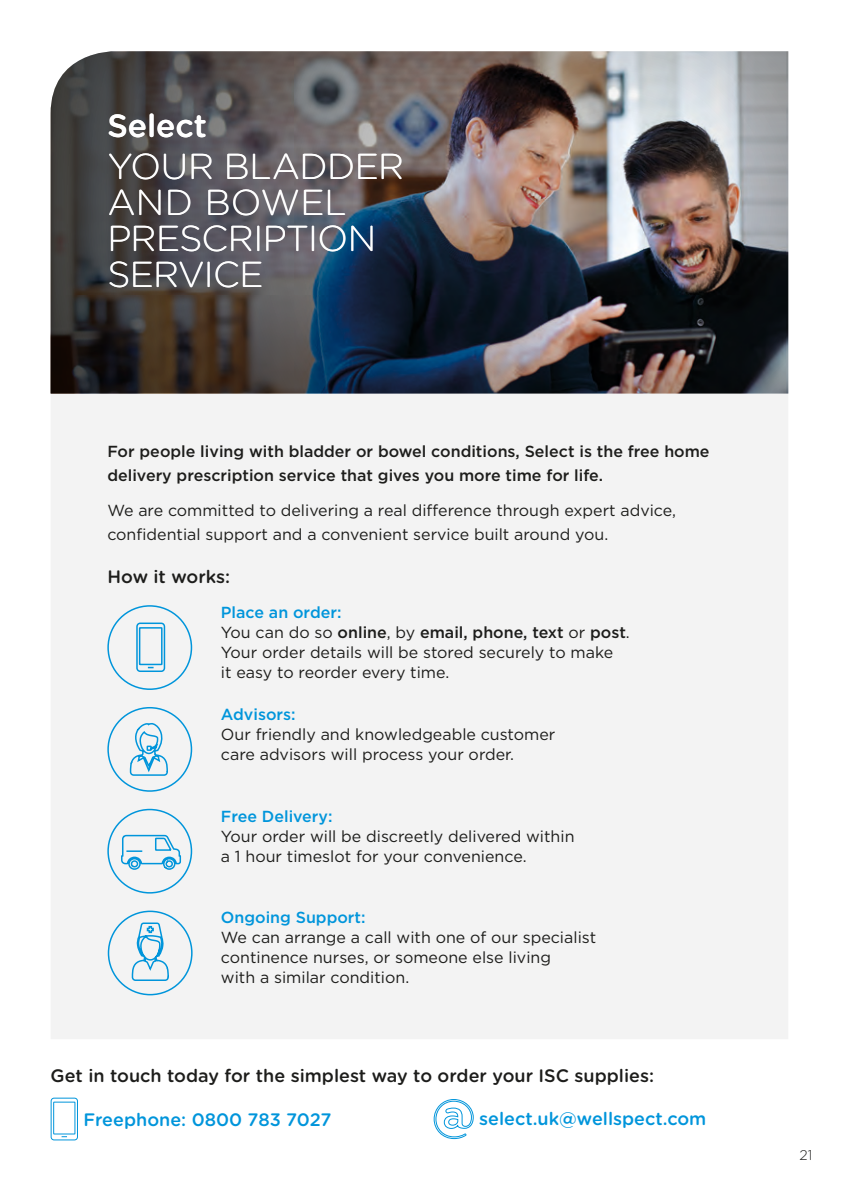
<style>
.page{position:relative;width:841px;height:1195px;background:#fff}
.page>*{position:absolute;margin:0;border:0;box-sizing:border-box;transform-origin:0 0}
.t1{font:300 36px/36px "Gotham Rounded";letter-spacing:-.015em;color:#fff}
.t2{font:500 32px "Gotham Rounded";color:#fff}
.t3{font:500 18px "Gotham Rounded";color:#1d1d1b}
.t4{font:500 18px "Gotham Rounded";color:#0095db}
.t5{font:16px/20px "Gotham";color:#1d1d1b}
.t6{font:500 16px/24px "Gotham";color:#1d1d1b}
.t7{font:500 16px "Gotham";color:#0095db}
.t8{font:300 14px "Gotham Rounded";color:#1d1d1b}
.s1{font-weight:500;color:#0095db}
.s2{font-weight:500}
</style>
<div class="page">
<div style="left:51px;top:393px;width:737px;height:646px;background:#f3f3f3"></div>
<img style="left:51px;top:51px;width:737px;height:342px">
<svg style="left:107px;top:909px;width:86px;height:120px"></svg>
<div style="left:107px;top:808px;width:85px;height:85px;border:2px solid #0095db;border-radius:50%"></div>
<svg style="left:120px;top:833px;width:62px;height:38px"></svg>
<svg style="left:107px;top:706px;width:86px;height:117px"></svg>
<svg style="left:107px;top:604px;width:86px;height:86px"></svg>
<svg style="left:50px;top:1097px;width:28px;height:44px"></svg>
<svg style="left:433px;top:1099px;width:41px;height:40px"></svg>
<h2 class="t2" style="left:107px;top:103px;width:101px">Select</h2>
<h1 class="t1" style="left:107px;top:146px;width:298px">YOUR BLADDER<br>AND BOWEL<br>PRESCRIPTION<br>SERVICE</h1>
<p class="t6" style="left:107px;top:439px;width:603px">For people living with bladder or bowel conditions, Select is the free home delivery prescription service that gives you more time for life.</p>
<p class="t5" style="left:107px;top:498px;width:570px;line-height:24px">We are committed to delivering a real difference through expert advice, confidential support and a convenient service built around you.</p>
<p class="t3" style="left:107px;top:564px;width:124px">How it works:</p>
<p class="t5" style="left:221px;top:602px;width:410px"><span class="s1">Place an order:<br></span>You can do so <span class="s2">online</span>, by <span class="s2">email, phone, text</span> or <span class="s2">post</span>.<br>Your order details will be stored securely to make<br>it easy to reorder every time.</p>
<p class="t7" style="left:221px;top:703px;width:76px">Advisors:</p>
<p class="t5" style="left:221px;top:723px;width:336px">Our friendly and knowledgeable customer care advisors will process your order.</p>
<p class="t7" style="left:221px;top:805px;width:113px">Free Delivery:</p>
<p class="t5" style="left:221px;top:825px;width:355px">Your order will be discreetly delivered within a 1 hour timeslot for your convenience.</p>
<p class="t7" style="left:221px;top:907px;width:146px">Ongoing Support:</p>
<p class="t5" style="left:221px;top:927px;width:376px">We can arrange a call with one of our specialist continence nurses, or someone else living<br>with a similar condition.</p>
<p class="t3" style="left:51px;top:1062px;width:604px">Get in touch today for the simplest way to order your ISC supplies:</p>
<p class="t4" style="left:83px;top:1107px;width:249px">Freephone: 0800 783 7027</p>
<p class="t4" style="left:479px;top:1105px;width:228px">select.uk@wellspect.com</p>
<p class="t8" style="left:799px;top:1145px;width:14px">21</p>
</div>
